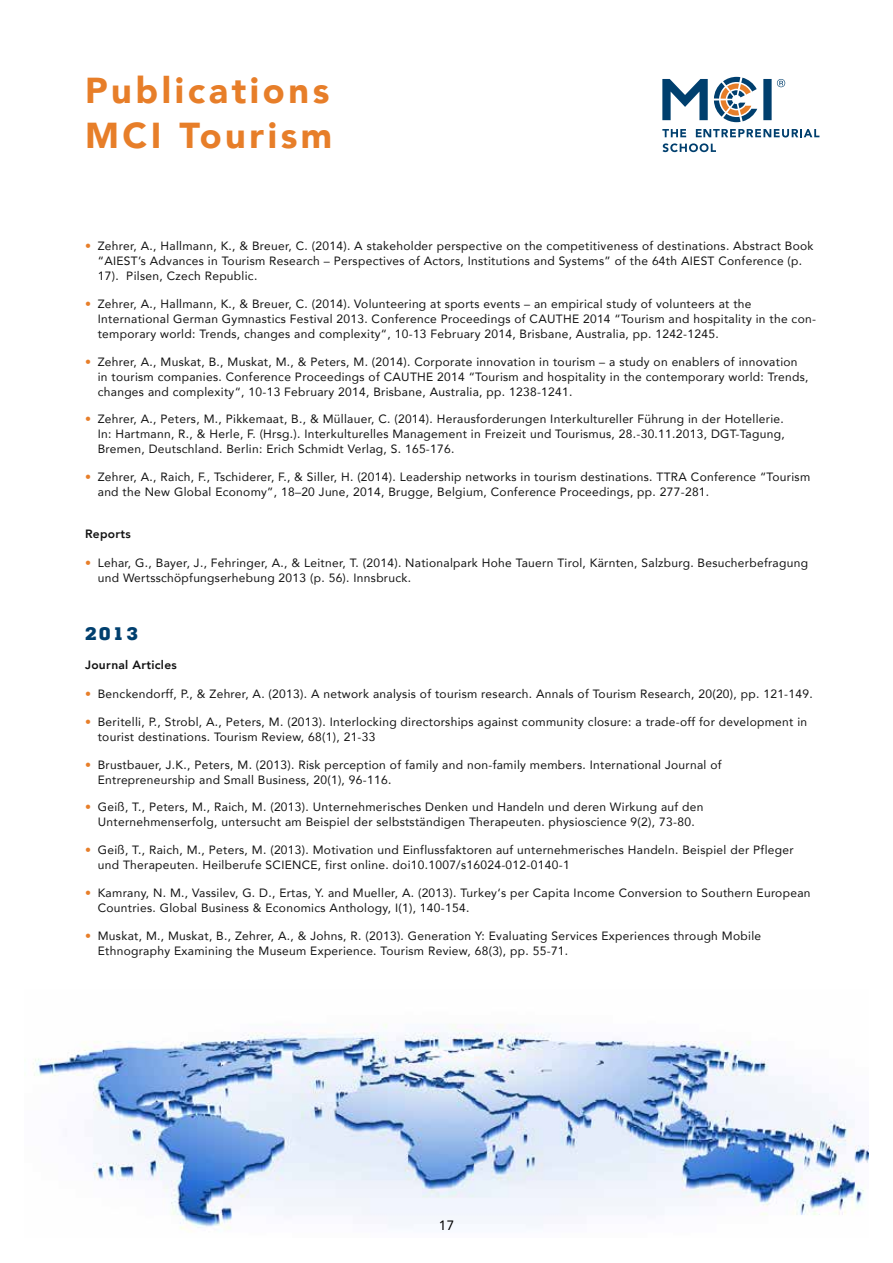
<style>
.page{position:relative;width:893px;height:1263px;background:#fff}
.page>*{position:absolute;margin:0;border:0;box-sizing:border-box;transform-origin:0 0}
.t1{font:900 36px/45px "Avenir";letter-spacing:.1em;color:#e77e29}
.t2{font:800 18px "Memphis";color:#003f6e}
.t3{font:13.5px "Avenir";color:#000}
.t4{font:12px/15px "Avenir";letter-spacing:.025em;color:#121212}
.t5{font:800 12px "Avenir";letter-spacing:.025em;color:#121212}
.s1{color:#e77e29}
</style>
<div class="page">
<img style="left:33px;top:1024px;width:835px;height:206px">
<svg style="left:662px;top:129px;width:24px;height:8px"></svg>
<svg style="left:662px;top:77px;width:123px;height:45px"></svg>
<svg style="left:696px;top:129px;width:123px;height:8px"></svg>
<svg style="left:662px;top:143px;width:54px;height:9px"></svg>
<h1 class="t1" style="left:85px;top:67px;width:249px">Publications<br>MCI Tourism</h1>
<p class="t4" style="left:98px;top:238px;width:717px;text-indent:-13px"><span class="s1">•</span> Zehrer, A., Hallmann, K., &amp; Breuer, C. (2014). A stakeholder perspective on the competitiveness of destinations. Abstract Book “AIEST’s Advances in Tourism Research – Perspectives of Actors, Institutions and Systems” of the 64th AIEST Conference (p.<br>17). Pilsen, Czech Republic.</p>
<p class="t4" style="left:98px;top:296px;width:720px;text-indent:-13px"><span class="s1">•</span> Zehrer, A., Hallmann, K., &amp; Breuer, C. (2014). Volunteering at sports events – an empirical study of volunteers at the<br>International German Gymnastics Festival 2013. Conference Proceedings of CAUTHE 2014 “Tourism and hospitality in the con&shy;temporary world: Trends, changes and complexity“, 10-13 February 2014, Brisbane, Australia, pp. 1242-1245.</p>
<p class="t4" style="left:98px;top:354px;width:712px;text-indent:-13px"><span class="s1">•</span> Zehrer, A., Muskat, B., Muskat, M., &amp; Peters, M. (2014). Corporate innovation in tourism – a study on enablers of innovation in tourism companies. Conference Proceedings of CAUTHE 2014 “Tourism and hospitality in the contemporary world: Trends, changes and complexity“, 10-13 February 2014, Brisbane, Australia, pp. 1238-1241.</p>
<p class="t4" style="left:98px;top:411px;width:688px;text-align:justify;text-indent:-13px"><span class="s1">•</span> Zehrer, A., Peters, M., Pikkemaat, B., &amp; Müllauer, C. (2014). Herausforderungen Interkultureller Führung in der Hotellerie.<br>In: Hartmann, R., &amp; Herle, F. (Hrsg.). Interkulturelles Management in Freizeit und Tourismus, 28.-30.11.2013, DGT-Tagung, Bremen, Deutschland. Berlin: Erich Schmidt Verlag, S. 165-176.</p>
<p class="t4" style="left:98px;top:469px;width:714px;text-indent:-13px"><span class="s1">•</span> Zehrer, A., Raich, F., Tschiderer, F., &amp; Siller, H. (2014). Leadership networks in tourism destinations. TTRA Conference “Tourism and the New Global Economy”, 18–20 June, 2014, Brugge, Belgium, Conference Proceedings, pp. 277-281.</p>
<p class="t5" style="left:85px;top:524px;width:47px">Reports</p>
<p class="t4" style="left:98px;top:555px;width:712px;text-indent:-13px"><span class="s1">•</span> Lehar, G., Bayer, J., Fehringer, A., &amp; Leitner, T. (2014). Nationalpark Hohe Tauern Tirol, Kärnten, Salzburg. Besucherbefragung und Wertsschöpfungserhebung 2013 (p. 56). Innsbruck.</p>
<h2 class="t2" style="left:85px;top:622px;width:55px">2013</h2>
<p class="t5" style="left:85px;top:655px;width:93px">Journal Articles</p>
<p class="t4" style="left:85px;top:686px;width:729px"><span class="s1">•</span> Benckendorff, P., &amp; Zehrer, A. (2013). A network analysis of tourism research. Annals of Tourism Research, 20(20), pp. 121-149.</p>
<p class="t4" style="left:98px;top:714px;width:711px;text-indent:-13px"><span class="s1">•</span> Beritelli, P., Strobl, A., Peters, M. (2013). Interlocking directorships against community closure: a trade-off for development in tourist destinations. Tourism Review, 68(1), 21-33</p>
<p class="t4" style="left:98px;top:757px;width:625px;text-indent:-13px"><span class="s1">•</span> Brustbauer, J.K., Peters, M. (2013). Risk perception of family and non-family members. International Journal of<br>Entrepreneurship and Small Business, 20(1), 96-116.</p>
<p class="t4" style="left:85px;top:799px;width:620px;text-align:center"><span class="s1">•</span> Geiß, T., Peters, M., Raich, M. (2013). Unternehmerisches Denken und Handeln und deren Wirkung auf den<br>Unternehmenserfolg, untersucht am Beispiel der selbstständigen Therapeuten. physioscience 9(2), 73-80.</p>
<p class="t4" style="left:98px;top:842px;width:697px;text-indent:-13px"><span class="s1">•</span> Geiß, T., Raich, M., Peters, M. (2013). Motivation und Einflussfaktoren auf unternehmerisches Handeln. Beispiel der Pfleger und Therapeuten. Heilberufe SCIENCE, first online. doi10.1007/s16024-012-0140-1</p>
<p class="t4" style="left:98px;top:885px;width:714px;text-indent:-13px"><span class="s1">•</span> Kamrany, N. M., Vassilev, G. D., Ertas, Y. and Mueller, A. (2013). Turkey‘s per Capita Income Conversion to Southern European<br>Countries. Global Business &amp; Economics Anthology, I(1), 140-154.</p>
<p class="t4" style="left:98px;top:928px;width:665px;text-indent:-13px"><span class="s1">•</span> Muskat, M., Muskat, B., Zehrer, A., &amp; Johns, R. (2013). Generation Y: Evaluating Services Experiences through Mobile<br>Ethnography Examining the Museum Experience. Tourism Review, 68(3), pp. 55-71.</p>
<p class="t3" style="left:439px;top:1214px;width:17px">17</p>
</div>
